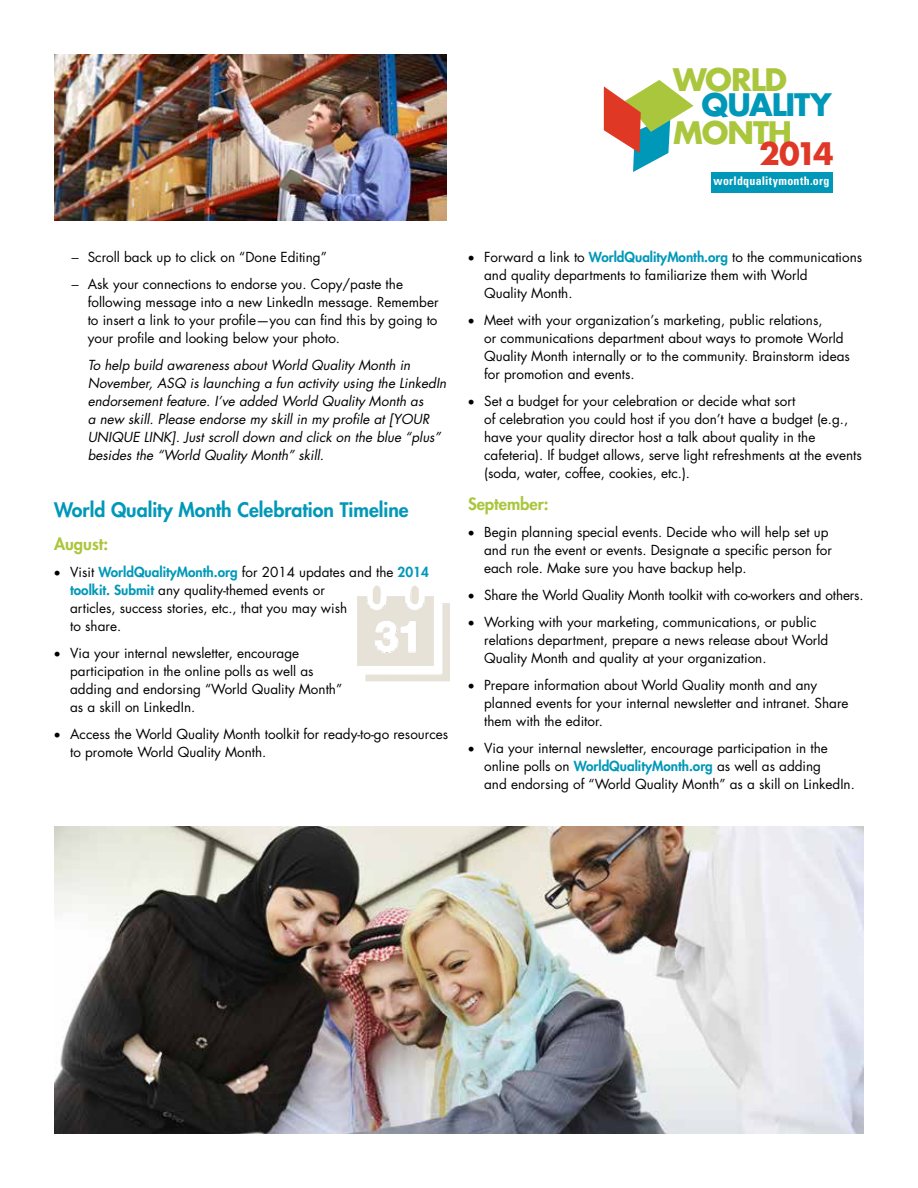
<style>
.page{position:relative;width:918px;height:1188px;background:#fff}
.page>*{position:absolute;margin:0;border:0;box-sizing:border-box;transform-origin:0 0}
.t1{font:700 30.15px "Futura Std";letter-spacing:-.035em;color:#aac63d}
.t2{font:700 30.15px "Futura Std";letter-spacing:-.035em;color:#0098b9}
.t3{font:700 30.15px "Futura Std";color:#df3826}
.t4{font:800 19.5px "Futura Std";color:#0098b9}
.t5{font:800 16.5px "Futura Std";color:#aac63d}
.t6{font:13.5px/18px "Futura Std";color:#000}
.t7{font:italic 13.5px/18px "Futura Std";color:#000}
.t8{font:700 condensed 11.85px "Univers LT Std";letter-spacing:.02em;color:#fff}
.s1{font-weight:800;color:#0098b9}
</style>
<div class="page">
<svg style="left:604px;top:80px;width:90px;height:92px"></svg>
<div style="left:711px;top:172px;width:121px;height:20px;background:#0098b9"></div>
<img style="left:54px;top:54px;width:392px;height:166px">
<img style="left:357px;top:585px;width:93px;height:96px">
<img style="left:54px;top:826px;width:810px;height:308px">
<h1 class="t1" style="left:673px;top:60px;width:116px">WORLD</h1>
<h1 class="t2" style="left:702px;top:85px;width:131px">QUALITY</h1>
<h1 class="t1" style="left:673px;top:113px;width:121px">MONTH</h1>
<h1 class="t3" style="left:759px;top:133px;width:76px">2014</h1>
<p class="t8" style="left:714px;top:173px;width:117px">worldqualitymonth.org</p>
<p class="t6" style="left:72px;top:243px;width:333px;line-height:27px">− Scroll back up to click on “Done Editing”<br>− Ask your connections to endorse you. Copy/paste the</p>
<p class="t6" style="left:88px;top:293px;width:352px;text-align:justify">following message into a new LinkedIn message. Remember to insert a link to your profile—you can find this by going to your profile and looking below your photo.</p>
<p class="t7" style="left:88px;top:356px;width:360px">To help build awareness about World Quality Month in November, ASQ is launching a fun activity using the LinkedIn endorsement feature. I’ve added World Quality Month as<br>a new skill. Please endorse my skill in my profile at [YOUR UNIQUE LINK]. Just scroll down and click on the blue “plus” besides the “World Quality Month” skill.</p>
<h2 class="t4" style="left:54px;top:498px;width:356px">World Quality Month Celebration Timeline</h2>
<p class="t5" style="left:54px;top:533px;width:56px">August:</p>
<p class="t6" style="left:70px;top:563px;width:360px;text-indent:-16px">• Visit <span class="s1">WorldQualityMonth.org</span> for 2014 updates and the <span class="s1">2014 toolkit. Submit</span> any quality-themed events or<br>articles, success stories, etc., that you may wish<br>to share.</p>
<p class="t6" style="left:70px;top:644px;width:274px;text-indent:-16px">• Via your internal newsletter, encourage participation in the online polls as well as adding and endorsing “World Quality Month” as a skill on LinkedIn.</p>
<p class="t6" style="left:70px;top:725px;width:379px;text-indent:-16px">• Access the World Quality Month toolkit for ready-to-go resources to promote World Quality Month.</p>
<p class="t6" style="left:484px;top:248px;width:380px;text-indent:-16px">• Forward a link to <span class="s1">WorldQualityMonth.org</span> to the communications and quality departments to familiarize them with World<br>Quality Month.</p>
<p class="t6" style="left:484px;top:311px;width:367px;text-indent:-16px">• Meet with your organization’s marketing, public relations,<br>or communications department about ways to promote World Quality Month internally or to the community. Brainstorm ideas for promotion and events.</p>
<p class="t6" style="left:484px;top:392px;width:379px;text-indent:-16px">• Set a budget for your celebration or decide what sort<br>of celebration you could host if you don’t have a budget (e.g., have your quality director host a talk about quality in the cafeteria). If budget allows, serve light refreshments at the events (soda, water, coffee, cookies, etc.).</p>
<p class="t5" style="left:468px;top:494px;width:82px">September:</p>
<p class="t6" style="left:484px;top:523px;width:349px;text-indent:-16px">• Begin planning special events. Decide who will help set up and run the event or events. Designate a specific person for each role. Make sure you have backup help.</p>
<p class="t6" style="left:468px;top:586px;width:397px">• Share the World Quality Month toolkit with co-workers and others.</p>
<p class="t6" style="left:484px;top:613px;width:346px;text-indent:-16px">• Working with your marketing, communications, or public relations department, prepare a news release about World<br>Quality Month and quality at your organization.</p>
<p class="t6" style="left:484px;top:676px;width:366px;text-indent:-16px">• Prepare information about World Quality month and any planned events for your internal newsletter and intranet. Share them with the editor.</p>
<p class="t6" style="left:484px;top:739px;width:372px;text-indent:-16px">• Via your internal newsletter, encourage participation in the online polls on <span class="s1">WorldQualityMonth.org</span> as well as adding<br>and endorsing of “World Quality Month” as a skill on LinkedIn.</p>
</div>
